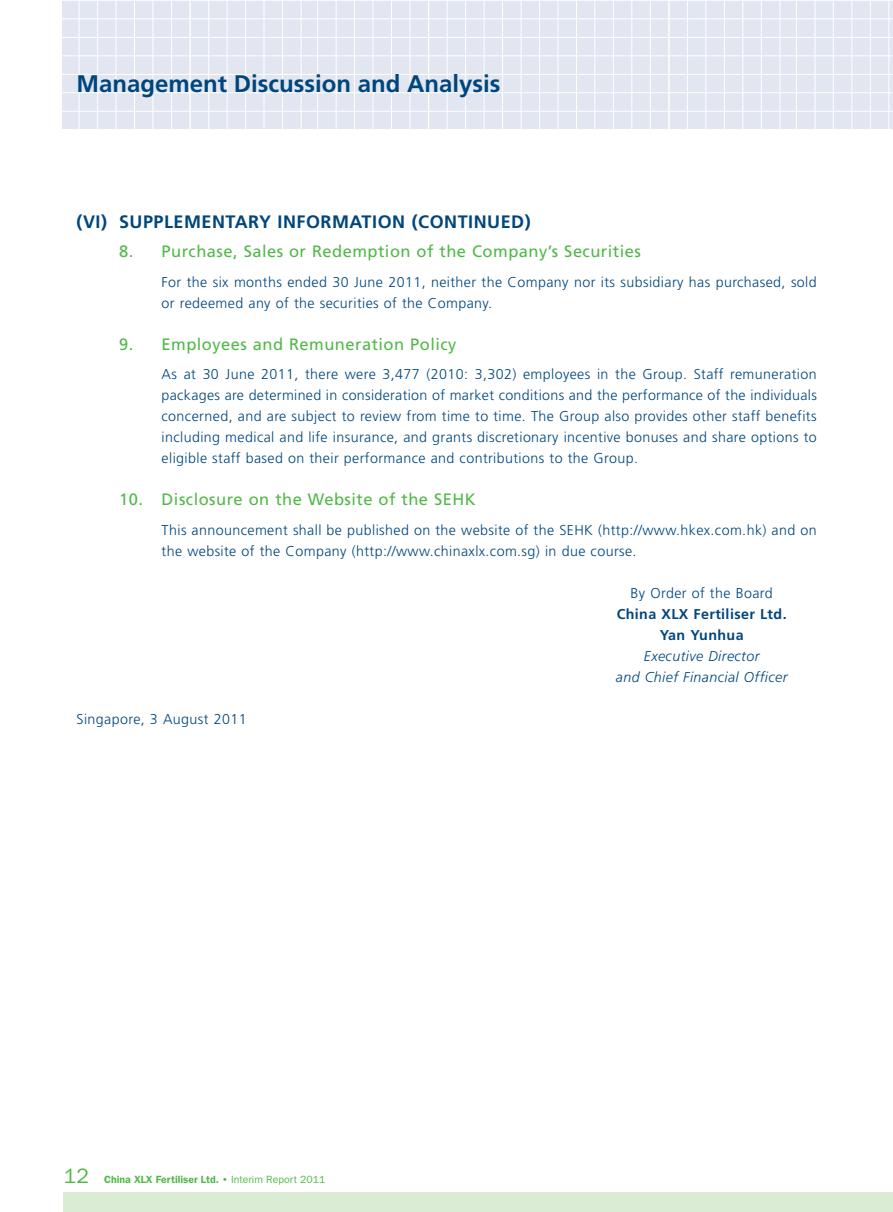
<style>
.page{position:relative;width:893px;height:1212px;background:#fff}
.page>*{position:absolute;margin:0;border:0;box-sizing:border-box;transform-origin:0 0}
.t1{font:700 24px "Frutiger LT Std";color:#00467e}
.t2{font:700 18px "Frutiger LT Std";letter-spacing:.03em;color:#00467e}
.t3{font:16.5px "Frutiger LT Std";letter-spacing:.03em;color:#51b948}
.t4{font:300 14.25px/21px "Frutiger LT Std";letter-spacing:.03em;color:#00467e}
.t5{font:italic 300 14.25px/21px "Frutiger LT Std";letter-spacing:.03em;color:#00467e;text-align:center}
.t6{font:700 14.25px/21px "Frutiger LT Std";letter-spacing:.03em;color:#00467e;text-align:center}
.t7{font:600 10.5px "ITC Franklin Gothic Std";color:#51b948}
.s1{font-weight:400;font-size:21px}
.s2{font-family:"Franklin Gothic";font-weight:400}
.s3{font-weight:400}
</style>
<div class="page">
<div style="left:62px;top:0;width:831px;height:128px;background:#e2e6f0"></div>
<hr style="left:62px;top:0;width:831px;height:1px;background:#fff">
<hr style="left:62px;top:19px;width:831px;height:1px;background:#fff">
<hr style="left:62px;top:37px;width:831px;height:1px;background:#fff">
<hr style="left:62px;top:56px;width:831px;height:1px;background:#fff">
<hr style="left:62px;top:74px;width:831px;height:1px;background:#fff">
<hr style="left:62px;top:92px;width:831px;height:1px;background:#fff">
<hr style="left:62px;top:111px;width:831px;height:1px;background:#fff">
<hr style="left:171px;top:0;width:1px;height:128px;background:#fff">
<hr style="left:153px;top:0;width:1px;height:128px;background:#fff">
<hr style="left:134px;top:0;width:1px;height:128px;background:#fff">
<hr style="left:116px;top:0;width:1px;height:128px;background:#fff">
<hr style="left:97px;top:0;width:1px;height:128px;background:#fff">
<hr style="left:79px;top:0;width:1px;height:128px;background:#fff">
<hr style="left:301px;top:0;width:1px;height:128px;background:#fff">
<hr style="left:282px;top:0;width:1px;height:128px;background:#fff">
<hr style="left:264px;top:0;width:1px;height:128px;background:#fff">
<hr style="left:245px;top:0;width:1px;height:128px;background:#fff">
<hr style="left:227px;top:0;width:1px;height:128px;background:#fff">
<hr style="left:208px;top:0;width:1px;height:128px;background:#fff">
<hr style="left:190px;top:0;width:1px;height:128px;background:#fff">
<hr style="left:410px;top:0;width:1px;height:128px;background:#fff">
<hr style="left:391px;top:0;width:1px;height:128px;background:#fff">
<hr style="left:373px;top:0;width:1px;height:128px;background:#fff">
<hr style="left:354px;top:0;width:1px;height:128px;background:#fff">
<hr style="left:336px;top:0;width:1px;height:128px;background:#fff">
<hr style="left:317px;top:0;width:1px;height:128px;background:#fff">
<hr style="left:539px;top:0;width:1px;height:128px;background:#fff">
<hr style="left:521px;top:0;width:1px;height:128px;background:#fff">
<hr style="left:502px;top:0;width:1px;height:128px;background:#fff">
<hr style="left:484px;top:0;width:1px;height:128px;background:#fff">
<hr style="left:465px;top:0;width:1px;height:128px;background:#fff">
<hr style="left:447px;top:0;width:1px;height:128px;background:#fff">
<hr style="left:428px;top:0;width:1px;height:128px;background:#fff">
<hr style="left:650px;top:0;width:1px;height:128px;background:#fff">
<hr style="left:631px;top:0;width:1px;height:128px;background:#fff">
<hr style="left:613px;top:0;width:1px;height:128px;background:#fff">
<hr style="left:594px;top:0;width:1px;height:128px;background:#fff">
<hr style="left:576px;top:0;width:1px;height:128px;background:#fff">
<hr style="left:558px;top:0;width:1px;height:128px;background:#fff">
<hr style="left:780px;top:0;width:1px;height:128px;background:#fff">
<hr style="left:761px;top:0;width:1px;height:128px;background:#fff">
<hr style="left:742px;top:0;width:1px;height:128px;background:#fff">
<hr style="left:724px;top:0;width:1px;height:128px;background:#fff">
<hr style="left:705px;top:0;width:1px;height:128px;background:#fff">
<hr style="left:687px;top:0;width:1px;height:128px;background:#fff">
<hr style="left:669px;top:0;width:1px;height:128px;background:#fff">
<hr style="left:888px;top:0;width:1px;height:128px;background:#fff">
<hr style="left:870px;top:0;width:1px;height:128px;background:#fff">
<hr style="left:851px;top:0;width:1px;height:128px;background:#fff">
<hr style="left:833px;top:0;width:1px;height:128px;background:#fff">
<hr style="left:815px;top:0;width:1px;height:128px;background:#fff">
<hr style="left:796px;top:0;width:1px;height:128px;background:#fff">
<div style="left:64px;top:1193px;width:829px;height:19px;background:#dbecd4"></div>
<h1 class="t1" style="left:77px;top:70px;width:426px">Management Discussion and Analysis</h1>
<p class="t2" style="left:77px;top:211px;width:355px">(VI) SUPPLEMENTARY INFORMATION (continued</p>
<p class="t2" style="left:525px;top:211px;width:7px">)</p>
<p class="t3" style="left:119px;top:242px;width:523px">8. Purchase, Sales or Redemption of the Company’s Securities</p>
<p class="t4" style="left:162px;top:271px;width:657px">For the six months ended 30 June 2011, neither the Company nor its subsidiary has purchased, sold or redeemed any of the securities of the Company.</p>
<p class="t3" style="left:119px;top:334px;width:339px">9. Employees and Remuneration Policy</p>
<p class="t4" style="left:162px;top:364px;width:657px;text-align:justify">As at 30 June 2011, there were 3,477 (2010: 3,302) employees in the Group. Staff remuneration packages are determined in consideration of market conditions and the performance of the individuals concerned, and are subject to review from time to time. The Group also provides other staff benefits including medical and life insurance, and grants discretionary incentive bonuses and share options to eligible staff based on their performance and contributions to the Group.</p>
<p class="t3" style="left:119px;top:490px;width:358px">10. Disclosure on the Website of the SEHK</p>
<p class="t4" style="left:162px;top:519px;width:657px">This announcement shall be published on the website of the SEHK (http://www.hkex.com.hk) and on the website of the Company (http://www.chinaxlx.com.sg) in due course.</p>
<p class="t4" style="left:631px;top:582px;width:144px">By Order of the Board</p>
<p class="t6" style="left:617px;top:603px;width:171px">China XLX Fertiliser Ltd.<br>Yan Yunhua</p>
<p class="t5" style="left:616px;top:645px;width:173px">Executive Director<br>and Chief Financial Officer</p>
<p class="t4" style="left:77px;top:708px;width:172px">Singapore, 3 August 2011</p>
<p class="t7" style="left:64px;top:1173px;width:263px"><span class="s1">12</span> China XLX Fertiliser Ltd. <span class="s2">•</span> <span class="s3">Interim Report 2011</span></p>
</div>
